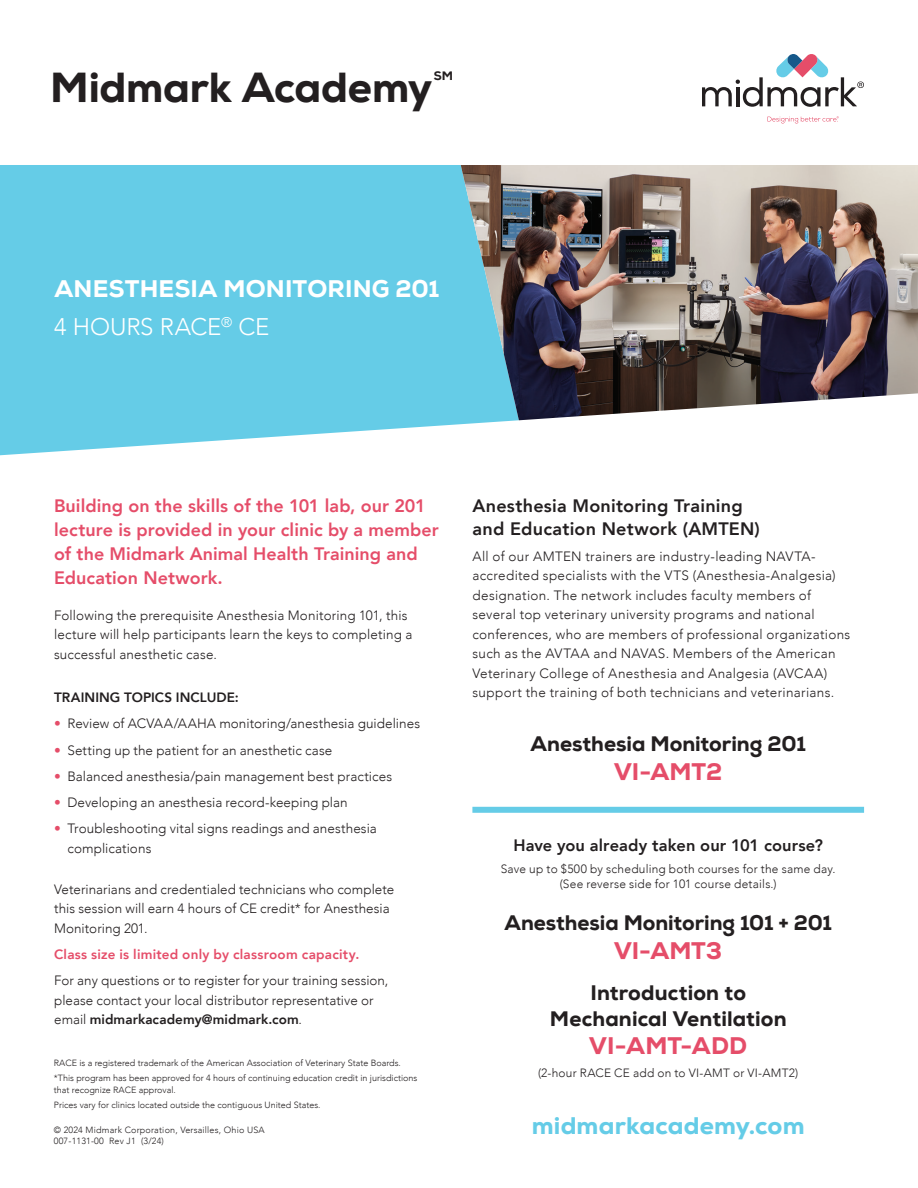
<style>
.page{position:relative;width:918px;height:1188px;background:#fff}
.page>*{position:absolute;margin:0;border:0;box-sizing:border-box;transform-origin:0 0}
.t1{font:800 42px "Nexa";letter-spacing:-.005em;color:#231f20}
.t2{font:800 24px "Nexa";color:#e54d69}
.t3{font:800 24px "Nexa";letter-spacing:.01em;color:#fff}
.t4{font:800 24px "Nexa";letter-spacing:.005em;color:#65cce7}
.t5{font:300 24px "Avenir";letter-spacing:-.01em;color:#fff}
.t6{font:800 21px/25.2px "Nexa";color:#231f20;text-align:center}
.t7{font:800 18px/24px "Avenir";letter-spacing:.005em;color:#e54d69}
.t8{font:800 18px/22.5px "Avenir";letter-spacing:.01em;color:#231f20}
.t9{font:800 16.5px "Avenir";letter-spacing:.005em;color:#231f20}
.t10{font:300 13.5px/19.5px "Avenir";letter-spacing:.015em;color:#231f20}
.t11{font:800 13.5px "Avenir";letter-spacing:.02em;color:#e54d69}
.t12{font:800 13.5px "Avenir";letter-spacing:.005em;color:#231f20}
.t13{font:800 12.3px "Nexa";color:#231f20}
.t14{font:300 12px/15px "Avenir";letter-spacing:.02em;color:#231f20;text-align:center}
.t15{font:300 9px/15.3px "Avenir";color:#231f20}
.t16{font:300 9px/12px "Avenir";letter-spacing:.02em;color:#231f20}
.s1{color:#e54d69}
.s2{font-weight:800}
</style>
<div class="page">
<div style="left:0;top:165px;width:519px;height:290px;background:#65cce7"></div>
<img style="left:461px;top:165px;width:457px;height:255px">
<div style="left:472px;top:807px;width:392px;height:6px;background:#65cce7"></div>
<svg style="left:702px;top:54px;width:162px;height:53px"></svg>
<svg style="left:767px;top:116px;width:72px;height:8px"></svg>
<h1 class="t1" style="left:50px;top:61px;width:383px">Midmark Academy</h1>
<p class="t13" style="left:434px;top:68px;width:21px">SM</p>
<h2 class="t3" style="left:54px;top:273px;width:387px">ANESTHESIA MONITORING 201</h2>
<h2 class="t5" style="left:54px;top:312px;width:217px">4 HOURS RACE<sup>®</sup> CE</h2>
<h3 class="t7" style="left:54px;top:494px;width:386px">Building on the skills of the 101 lab, our 201 lecture is provided in your clinic by a member of the Midmark Animal Health Training and Education Network.</h3>
<p class="t10" style="left:54px;top:606px;width:360px">Following the prerequisite Anesthesia Monitoring 101, this lecture will help participants learn the keys to completing a successful anesthetic case.</p>
<p class="t12" style="left:54px;top:687px;width:186px">TRAINING TOPICS INCLUDE:</p>
<p class="t10" style="left:54px;top:714px;width:367px"><span class="s1">•</span> Review of ACVAA/AAHA monitoring/anesthesia guidelines</p>
<p class="t10" style="left:54px;top:740px;width:280px"><span class="s1">•</span> Setting up the patient for an anesthetic case</p>
<p class="t10" style="left:54px;top:767px;width:339px"><span class="s1">•</span> Balanced anesthesia/pain management best practices</p>
<p class="t10" style="left:54px;top:793px;width:295px"><span class="s1">•</span> Developing an anesthesia record-keeping plan</p>
<p class="t10" style="left:68px;top:819px;width:311px;text-indent:-13px"><span class="s1">•</span> Troubleshooting vital signs readings and anesthesia complications</p>
<p class="t10" style="left:54px;top:880px;width:342px">Veterinarians and credentialed technicians who complete this session will earn 4 hours of CE credit* for Anesthesia<br>Monitoring 201.</p>
<p class="t11" style="left:54px;top:944px;width:307px">Class size is limited only by classroom capacity.</p>
<p class="t10" style="left:54px;top:971px;width:336px">For any questions or to register for your training session, please contact your local distributor representative or email <span class="s2">midmarkacademy@midmark.com</span>.</p>
<p class="t15" style="left:54px;top:1055px;width:365px">RACE is a registered trademark of the American Association of Veterinary State Boards. *This program has been approved for 4 hours of continuing education credit in jurisdictions</p>
<p class="t15" style="left:54px;top:1083px;width:268px">that recognize RACE approval.<br>Prices vary for clinics located outside the contiguous United States.</p>
<h3 class="t8" style="left:472px;top:495px;width:289px">Anesthesia Monitoring Training and Education Network (AMTEN)</h3>
<p class="t10" style="left:472px;top:546px;width:379px">All of our AMTEN trainers are industry-leading NAVTA&shy;accredited specialists with the VTS (Anesthesia-Analgesia) designation. The network includes faculty members of several top veterinary university programs and national conferences, who are members of professional organizations such as the AVTAA and NAVAS. Members of the American Veterinary College of Anesthesia and Analgesia (AVCAA) support the training of both technicians and veterinarians.</p>
<h3 class="t6" style="left:531px;top:731px;width:277px">Anesthesia Monitoring 201</h3>
<h2 class="t2" style="left:614px;top:756px;width:109px">VI-AMT2</h2>
<p class="t9" style="left:513px;top:833px;width:311px">Have you already taken our 101 course?</p>
<p class="t14" style="left:501px;top:861px;width:336px">Save up to $500 by scheduling both courses for the same day. (See reverse side for 101 course details.)</p>
<h3 class="t6" style="left:504px;top:910px;width:329px">Anesthesia Monitoring 101 + 201</h3>
<h2 class="t2" style="left:614px;top:935px;width:110px">VI-AMT3</h2>
<h3 class="t6" style="left:550px;top:981px;width:238px">Introduction to<br>Mechanical Ventilation</h3>
<h2 class="t2" style="left:589px;top:1031px;width:160px">VI-AMT-ADD</h2>
<p class="t14" style="left:538px;top:1066px;width:262px">(2-hour RACE CE add on to VI-AMT or VI-AMT2)</p>
<p class="t16" style="left:54px;top:1123px;width:212px">© 2024 Midmark Corporation, Versailles, Ohio USA<br>007-1131-00 Rev J1 (3/24)</p>
<h2 class="t4" style="left:532px;top:1110px;width:274px">midmarkacademy.com</h2>
</div>
